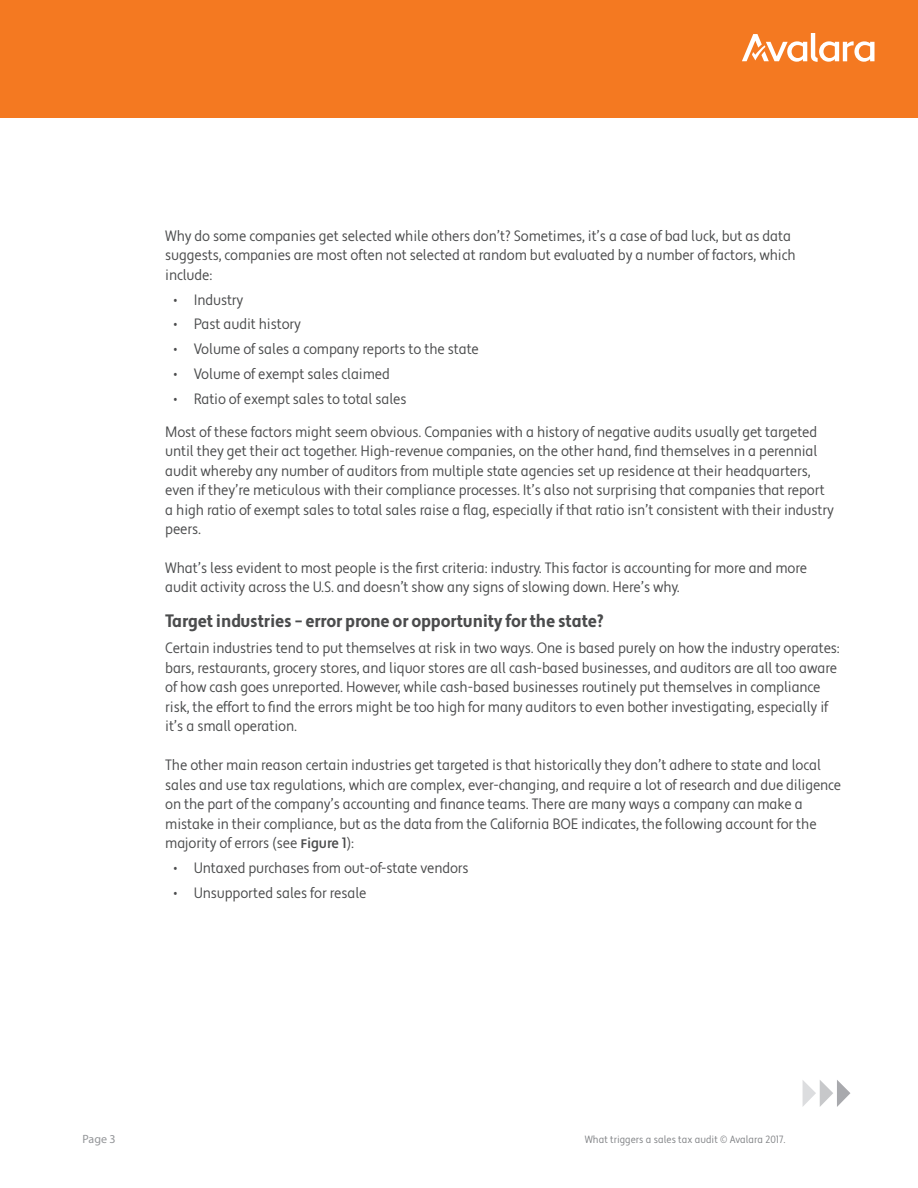
<style>
.page{position:relative;width:918px;height:1188px;background:#fff}
.page>*{position:absolute;margin:0;border:0;box-sizing:border-box;transform-origin:0 0}
.t1{font:700 condensed 18px "Apertura";letter-spacing:-.01em;color:#4b4c4d}
.t2{font:condensed 15px/19.5px "Apertura";letter-spacing:-.01em;color:#4b4c4d}
.t3{font:12px "Myriad Pro";color:#939598}
.t4{font:condensed 10.5px "Apertura";color:#808285}
.s1{font-weight:500}
</style>
<div class="page">
<div style="left:0;top:0;width:918px;height:118px;background:#f47921"></div>
<svg style="left:742px;top:33px;width:132px;height:29px"></svg>
<svg style="left:803px;top:1080px;width:47px;height:27px"></svg>
<p class="t2" style="left:165px;top:226px;width:632px">Why do some companies get selected while others don’t? Sometimes, it’s a case of bad luck, but as data suggests, companies are most often not selected at random but evaluated by a number of factors, which include:</p>
<p class="t2" style="left:173px;top:290px;width:72px">• Industry</p>
<p class="t2" style="left:173px;top:315px;width:129px">• Past audit history</p>
<p class="t2" style="left:173px;top:340px;width:307px">• Volume of sales a company reports to the state</p>
<p class="t2" style="left:173px;top:364px;width:218px">• Volume of exempt sales claimed</p>
<p class="t2" style="left:173px;top:389px;width:235px">• Ratio of exempt sales to total sales</p>
<p class="t2" style="left:165px;top:422px;width:670px">Most of these factors might seem obvious. Companies with a history of negative audits usually get targeted until they get their act together. High-revenue companies, on the other hand, find themselves in a perennial audit whereby any number of auditors from multiple state agencies set up residence at their headquarters, even if they’re meticulous with their compliance processes. It’s also not surprising that companies that report a high ratio of exempt sales to total sales raise a flag, especially if that ratio isn’t consistent with their industry peers.</p>
<p class="t2" style="left:165px;top:559px;width:643px">What’s less evident to most people is the first criteria: industry. This factor is accounting for more and more audit activity across the U.S. and doesn’t show any signs of slowing down. Here’s why.</p>
<p class="t1" style="left:165px;top:610px;width:440px">Target industries – error prone or opportunity for the state?</p>
<p class="t2" style="left:165px;top:639px;width:676px">Certain industries tend to put themselves at risk in two ways. One is based purely on how the industry operates: bars, restaurants, grocery stores, and liquor stores are all cash-based businesses, and auditors are all too aware of how cash goes unreported. However, while cash-based businesses routinely put themselves in compliance risk, the effort to find the errors might be too high for many auditors to even bother investigating, especially if it’s a small operation.</p>
<p class="t2" style="left:165px;top:756px;width:678px">The other main reason certain industries get targeted is that historically they don’t adhere to state and local sales and use tax regulations, which are complex, ever-changing, and require a lot of research and due diligence on the part of the company’s accounting and finance teams. There are many ways a company can make a mistake in their compliance, but as the data from the California BOE indicates, the following account for the majority of errors (see <span class="s1">Figure 1</span>):</p>
<p class="t2" style="left:173px;top:859px;width:297px">• Untaxed purchases from out-of-state vendors</p>
<p class="t2" style="left:173px;top:883px;width:195px">• Unsupported sales for resale</p>
<p class="t3" style="left:82px;top:1131px;width:35px">Page 3</p>
<p class="t4" style="left:585px;top:1133px;width:202px">What triggers a sales tax audit © Avalara 2017.</p>
</div>
